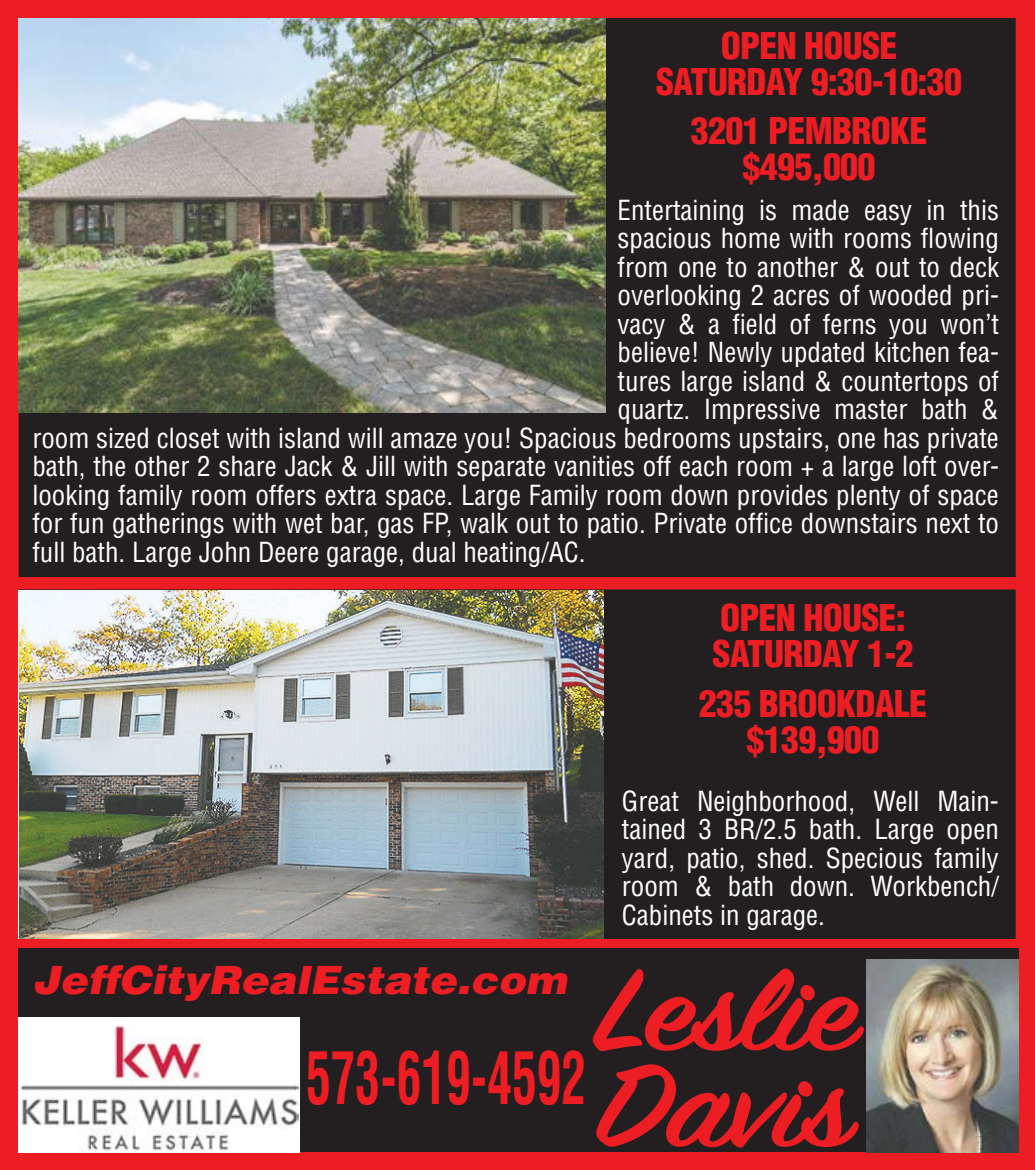
<style>
.page{position:relative;width:1035px;height:1170px;background:#fff}
.page>*{position:absolute;margin:0;border:0;box-sizing:border-box;transform-origin:0 0}
.t1{font:126px "Sign Painter House Script";letter-spacing:-.01em;color:#ed1d24;scale:1.23 1}
.t2{font:700 condensed 71.4px "Helvetica LT Std";color:#ed1d24;scale:.69 1}
.t3{font:italic 900 39px "Helvetica LT Std";color:#ed1d24;scale:1.06 1}
.t4{font:900 condensed 36px/36px "Helvetica LT Std";letter-spacing:-.02em;color:#ed1d24;text-align:center}
.t5{font:condensed 27px/28.5px "Helvetica LT Std";color:#fff;text-align:justify}
</style>
<div class="page">
<div style="left:2px;top:944px;width:1033px;height:226px;background:#ed1d24"></div>
<div style="left:18px;top:944px;width:1000px;height:208px;background:#231f20"></div>
<div style="left:0;top:0;width:1035px;height:948px;background:#ed1d24"></div>
<img style="left:866px;top:959px;width:152px;height:193px">
<img style="left:21px;top:1017px;width:277px;height:135px">
<svg style="left:592px;top:968px;width:272px;height:84px"></svg>
<svg style="left:596px;top:1064px;width:263px;height:84px"></svg>
<div style="left:20px;top:20px;width:994px;height:556px;background:#231f20"></div>
<div style="left:20px;top:591px;width:994px;height:347px;background:#231f20"></div>
<img style="left:20px;top:590px;width:584px;height:349px">
<img style="left:0;top:823px;width:1px;height:347px">
<img style="left:19px;top:18px;width:587px;height:394px">
<h3 class="t4" style="left:656px;top:27px;width:308px">OPEN HOUSE<br>SATURDAY 9:30-10:30</h3>
<h3 class="t4" style="left:691px;top:113px;width:238px">3201 PEMBROKE $495,000</h3>
<p class="t5" style="left:618px;top:196px;width:383px">Entertaining is made easy in this</p>
<p class="t5" style="left:618px;top:224px;width:383px">spacious home with rooms flowing</p>
<p class="t5" style="left:618px;top:253px;width:383px">from one to another &amp; out to deck</p>
<p class="t5" style="left:618px;top:281px;width:383px">overlooking 2 acres of wooded pri-</p>
<p class="t5" style="left:618px;top:310px;width:383px">vacy &amp; a field of ferns you won’t</p>
<p class="t5" style="left:618px;top:338px;width:383px">believe! Newly updated kitchen fea-</p>
<p class="t5" style="left:618px;top:367px;width:383px">tures large island &amp; countertops of</p>
<p class="t5" style="left:618px;top:395px;width:383px">quartz. Impressive master bath &amp;</p>
<p class="t5" style="left:32px;top:424px;width:968px">room sized closet with island will amaze you! Spacious bedrooms upstairs, one has private</p>
<p class="t5" style="left:32px;top:452px;width:968px">bath, the other 2 share Jack &amp; Jill with separate vanities off each room + a large loft over-</p>
<p class="t5" style="left:32px;top:481px;width:968px">looking family room offers extra space. Large Family room down provides plenty of space</p>
<p class="t5" style="left:32px;top:509px;width:968px">for fun gatherings with wet bar, gas FP, walk out to patio. Private office downstairs next to</p>
<p class="t5" style="left:32px;top:538px;width:555px">full bath. Large John Deere garage, dual heating/AC.</p>
<h3 class="t4" style="left:712px;top:600px;width:203px;text-align:left">OPEN HOUSE:<br>SATURDAY 1-2</h3>
<h3 class="t4" style="left:699px;top:685px;width:230px">235 BROOKDALE $139,900</h3>
<p class="t5" style="left:622px;top:787px;width:379px">Great Neighborhood, Well Main&shy;tained 3 BR/2.5 bath. Large open yard, patio, shed. Specious family room &amp; bath down. Workbench/ Cabinets in garage.</p>
<h3 class="t3" style="left:32px;top:954px;width:506px">JeffCityRealEstate.com</h3>
<h2 class="t2" style="left:306px;top:1033px;width:800px">573-619-4592 <sup>Leslie</sup></h2>
<h1 class="t1" style="left:595px;top:1029px;width:210px">Davis</h1>
</div>
